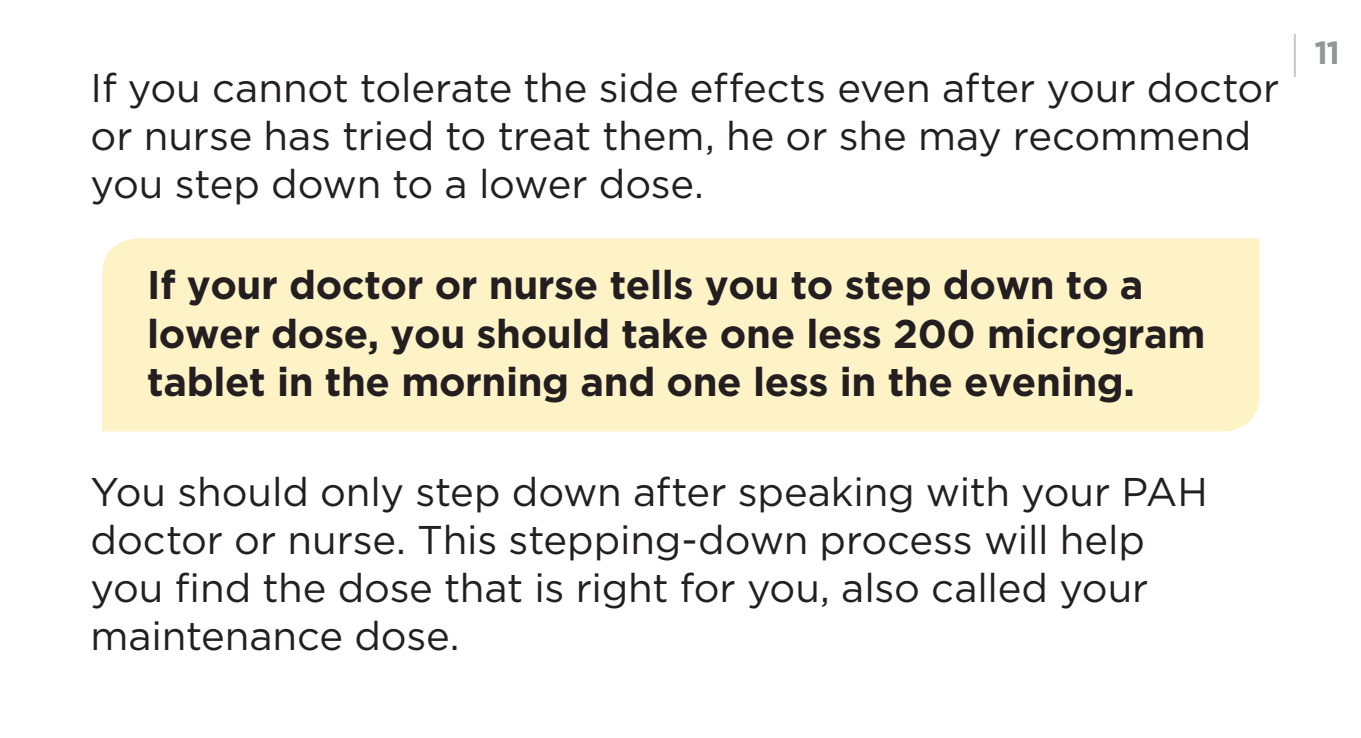
<style>
.page{position:relative;width:1361px;height:738px;background:#fff}
.page>*{position:absolute;margin:0;border:0;box-sizing:border-box;transform-origin:0 0}
.t1{font:40px/48px "Gotham";letter-spacing:-.005em;color:#231f20}
.t2{font:700 40px/48px "Gotham";letter-spacing:-.01em;color:#231f20}
.t3{font:700 32px "Gotham";color:#939598}
</style>
<div class="page">
<hr style="left:1294px;top:34px;width:2px;height:43px;background:#c7c8ca">
<div style="left:102px;top:238px;width:1157px;height:193px;background:#fef2c7"></div>
<p class="t1" style="left:91px;top:63px;width:1190px">If you cannot tolerate the side effects even after your doctor or nurse has tried to treat them, he or she may recommend you step down to a lower dose .</p>
<p class="t2" style="left:147px;top:260px;width:1060px">If your doctor or nurse tells you to step down to a lower dose, you should take one less 200 microgram tablet in the morning and one less in the evening.</p>
<p class="t1" style="left:91px;top:466px;width:1118px">You should only step down after speaking with your PAH doctor or nurse . This stepping-down process will help you find the dose that is right for you, also called your maintenance dose .</p>
<p class="t3" style="left:1314px;top:34px;width:27px">11</p>
</div>
